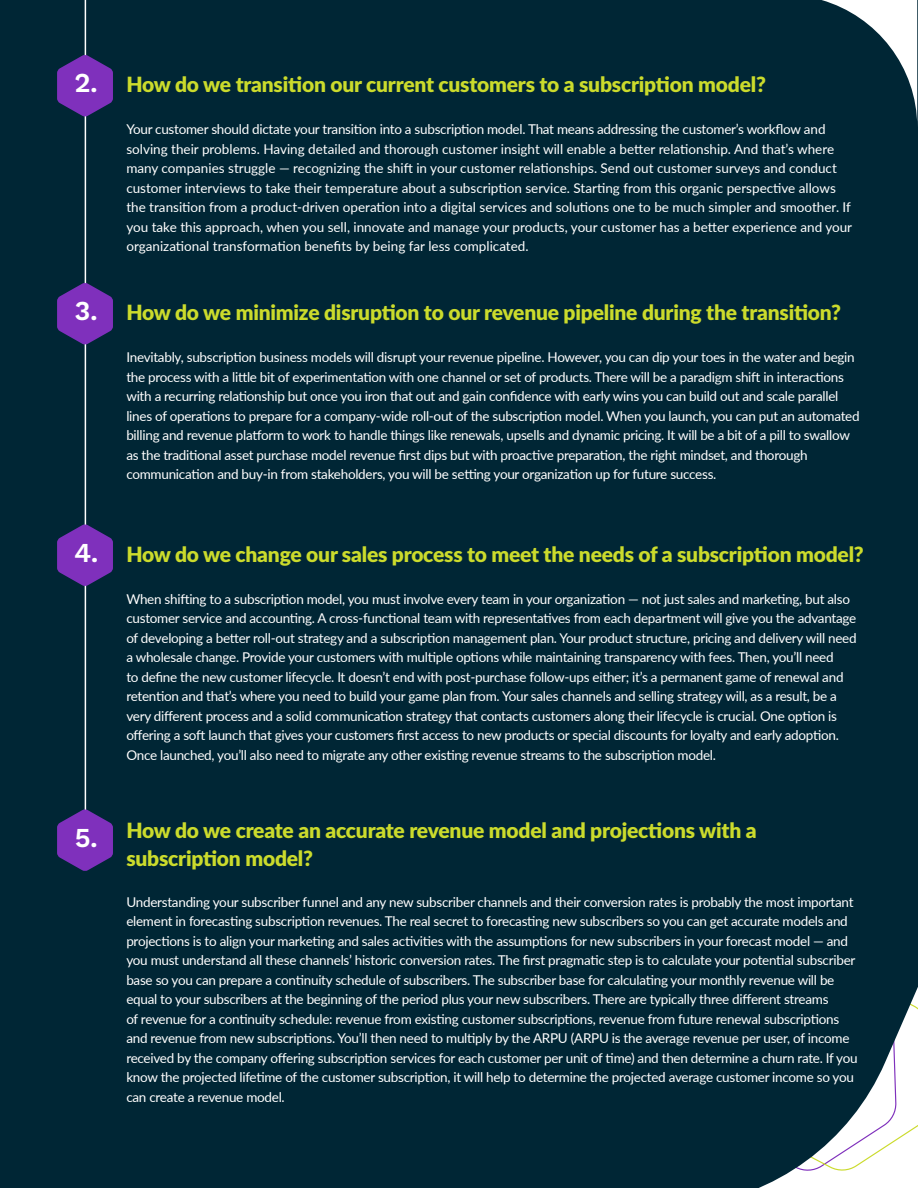
<style>
.page{position:relative;width:918px;height:1188px;background:#002635}
.page>*{position:absolute;margin:0;border:0;box-sizing:border-box;transform-origin:0 0}
.t1{font:600 27.3px "Work Sans";color:#fff}
.t2{font:900 21px/28.5px "Lato";letter-spacing:-.01em;color:#cbdb2c}
.t3{font:13.5px/19.5px "Lato";letter-spacing:-.02em;color:#fff}
.t4{font:13.5px/19.5px "Lato";color:#fff}
</style>
<div class="page">
<hr style="left:85px;top:0;width:1px;height:840px;background:#fff">
<svg style="left:57px;top:55px;width:56px;height:62px"></svg>
<svg style="left:57px;top:283px;width:56px;height:62px"></svg>
<svg style="left:57px;top:524px;width:56px;height:62px"></svg>
<svg style="left:57px;top:809px;width:56px;height:62px"></svg>
<svg style="left:822px;top:0;width:95px;height:127px"></svg>
<h1 class="t1" style="left:75px;top:67px;width:25px">2.</h1>
<h2 class="t2" style="left:126px;top:70px;width:641px">How do we transition our current customers to a subscription model?</h2>
<p class="t4" style="left:126px;top:119px;width:727px">Your customer should dictate your transition into a subscription model. That means addressing the customer’s workflow and solving their problems. Having detailed and thorough customer insight will enable a better relationship. And that’s where many companies struggle — recognizing the shift in your customer relationships. Send out customer surveys and conduct customer interviews to take their temperature about a subscription service. Starting from this organic perspective allows the transition from a product-driven operation into a digital services and solutions one to be much simpler and smoother. If you take this approach, when you sell, innovate and manage your products, your customer has a better experience and your organizational transformation benefits by being far less complicated.</p>
<h1 class="t1" style="left:75px;top:295px;width:25px">3.</h1>
<h2 class="t2" style="left:126px;top:298px;width:716px">How do we minimize disruption to our revenue pipeline during the transition?</h2>
<p class="t3" style="left:126px;top:347px;width:735px">Inevitably, subscription business models will disrupt your revenue pipeline. However, you can dip your toes in the water and begin the process with a little bit of experimentation with one channel or set of products. There will be a paradigm shift in interactions with a recurring relationship but once you iron that out and gain confidence with early wins you can build out and scale parallel lines of operations to prepare for a company-wide roll-out of the subscription model. When you launch, you can put an automated billing and revenue platform to work to handle things like renewals, upsells and dynamic pricing. It will be a bit of a pill to swallow as the traditional asset purchase model revenue first dips but with proactive preparation, the right mindset, and thorough communication and buy-in from stakeholders, you will be setting your organization up for future success.</p>
<h1 class="t1" style="left:74px;top:536px;width:26px">4.</h1>
<h2 class="t2" style="left:126px;top:539px;width:739px">How do we change our sales process to meet the needs of a subscription model?</h2>
<p class="t3" style="left:126px;top:589px;width:732px">When shifting to a subscription model, you must involve every team in your organization — not just sales and marketing, but also customer service and accounting. A cross-functional team with representatives from each department will give you the advantage of developing a better roll-out strategy and a subscription management plan. Your product structure, pricing and delivery will need a wholesale change. Provide your customers with multiple options while maintaining transparency with fees. Then, you’ll need<br>to define the new customer lifecycle. It doesn’t end with post-purchase follow-ups either; it’s a permanent game of renewal and retention and that’s where you need to build your game plan from. Your sales channels and selling strategy will, as a result, be a very different process and a solid communication strategy that contacts customers along their lifecycle is crucial. One option is offering a soft launch that gives your customers first access to new products or special discounts for loyalty and early adoption.<br>Once launched, you’ll also need to migrate any other existing revenue streams to the subscription model.</p>
<h1 class="t1" style="left:75px;top:821px;width:25px">5.</h1>
<h2 class="t2" style="left:126px;top:815px;width:632px">How do we create an accurate revenue model and projections with a subscription model?</h2>
<p class="t3" style="left:126px;top:892px;width:733px">Understanding your subscriber funnel and any new subscriber channels and their conversion rates is probably the most important element in forecasting subscription revenues. The real secret to forecasting new subscribers so you can get accurate models and projections is to align your marketing and sales activities with the assumptions for new subscribers in your forecast model — and you must understand all these channels’ historic conversion rates. The first pragmatic step is to calculate your potential subscriber base so you can prepare a continuity schedule of subscribers. The subscriber base for calculating your monthly revenue will be equal to your subscribers at the beginning of the period plus your new subscribers. There are typically three different streams<br>of revenue for a continuity schedule: revenue from existing customer subscriptions, revenue from future renewal subscriptions and revenue from new subscriptions. You’ll then need to multiply by the ARPU (ARPU is the average revenue per user, of income received by the company offering subscription services for each customer per unit of time) and then determine a churn rate. If you know the projected lifetime of the customer subscription, it will help to determine the projected average customer income so you can create a revenue model.</p>
</div>
